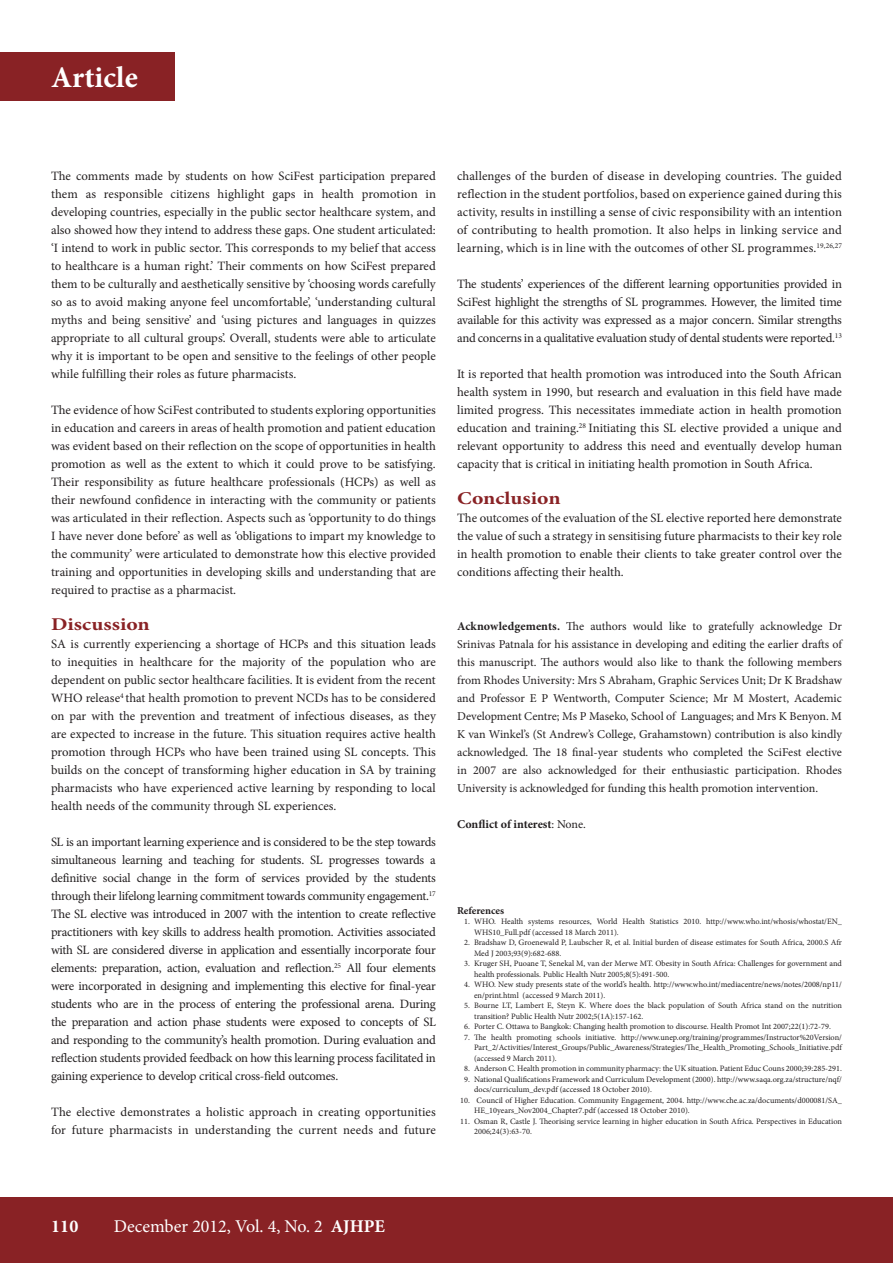
<style>
.page{position:relative;width:893px;height:1263px;background:#fff}
.page>*{position:absolute;margin:0;border:0;box-sizing:border-box;transform-origin:0 0}
.t1{font:700 30px "Minion Pro";letter-spacing:.005em;color:#fff}
.t2{font:18px "Minion Pro";color:#fff}
.B_HEAD{font:700 18px "Minion Pro";color:#892225;scale:1.2 1}
.t3{font:700 18px "Minion Pro";color:#fff}
.BODY_TEXT_1ST_PARAGR{font:12.75px/18px "Minion Pro";color:#231f20;text-align:justify}
.ACKNOWLEGEMENTS{font:12px/18px "Minion Pro";color:#231f20;text-align:justify}
.ACKNOWLEGEMENTS-2{font:700 12px "Minion Pro";letter-spacing:-.005em;color:#231f20}
.REFERENCE_HEADING{font:700 10.5px "Minion Pro";letter-spacing:-.005em;color:#231f20}
.t4{font:8.25px/10.5px "Minion Pro";color:#231f20}
.s1{font-weight:700}
.s2{font-weight:400}
</style>
<div class="page">
<div style="left:0;top:1197px;width:893px;height:66px;background:#892225"></div>
<div style="left:0;top:52px;width:174px;height:49px;background:#892225"></div>
<p class="t1" style="left:51px;top:57px;width:88px">Article</p>
<p class="BODY_TEXT_1ST_PARAGR" style="left:51px;top:167px;width:386px">The comments made by students on how SciFest participation prepared them as responsible citizens highlight gaps in health promotion in developing countries, especially in the public sector healthcare system, and also showed how they intend to address these gaps. One student articulated: ‘I intend to work in public sector. This corresponds to my belief that access to healthcare is a human right.’ Their comments on how SciFest prepared them to be culturally and aesthetically sensitive by ‘choosing words carefully so as to avoid making anyone feel uncomfortable’, ‘understanding cultural myths and being sensitive’ and ‘using pictures and languages in quizzes appropriate to all cultural groups’. Overall, students were able to articulate why it is important to be open and sensitive to the feelings of other people while fulfilling their roles as future pharmacists.</p>
<p class="BODY_TEXT_1ST_PARAGR" style="left:51px;top:401px;width:386px">The evidence of how SciFest contributed to students exploring opportunities in education and careers in areas of health promotion and patient education was evident based on their reflection on the scope of opportunities in health promotion as well as the extent to which it could prove to be satisfying.<br>Their responsibility as future healthcare professionals (HCPs) as well as their newfound confidence in interacting with the community or patients was articulated in their reflection. Aspects such as ‘opportunity to do things I have never done before’ as well as ‘obligations to impart my knowledge to the community’ were articulated to demonstrate how this elective provided training and opportunities in developing skills and understanding that are required to practise as a pharmacist.</p>
<h2 class="B_HEAD" style="left:51px;top:612px;width:84px">Discussion</h2>
<p class="BODY_TEXT_1ST_PARAGR" style="left:51px;top:635px;width:386px">SA is currently experiencing a shortage of HCPs and this situation leads to inequities in healthcare for the majority of the population who are dependent on public sector healthcare facilities. It is evident from the recent WHO release<sup>4</sup> that health promotion to prevent NCDs has to be considered on par with the prevention and treatment of infectious diseases, as they are expected to increase in the future. This situation requires active health promotion through HCPs who have been trained using SL concepts. This builds on the concept of transforming higher education in SA by training pharmacists who have experienced active learning by responding to local health needs of the community through SL experiences.</p>
<p class="BODY_TEXT_1ST_PARAGR" style="left:51px;top:833px;width:386px">SL is an important learning experience and is considered to be the step towards simultaneous learning and teaching for students. SL progresses towards a definitive social change in the form of services provided by the students through their lifelong learning commitment towards community engagement.<sup>17<br></sup>The SL elective was introduced in 2007 with the intention to create reflective practitioners with key skills to address health promotion. Activities associated with SL are considered diverse in application and essentially incorporate four elements: preparation, action, evaluation and reflection.<sup>25</sup> All four elements were incorporated in designing and implementing this elective for final-year students who are in the process of entering the professional arena. During the preparation and action phase students were exposed to concepts of SL and responding to the community’s health promotion. During evaluation and reflection students provided feedback on how this learning process facilitated in gaining experience to develop critical cross-field outcomes.</p>
<p class="BODY_TEXT_1ST_PARAGR" style="left:51px;top:1103px;width:386px">The elective demonstrates a holistic approach in creating opportunities for future pharmacists in understanding the current needs and future</p>
<p class="BODY_TEXT_1ST_PARAGR" style="left:457px;top:167px;width:386px">challenges of the burden of disease in developing countries. The guided reflection in the student portfolios, based on experience gained during this activity, results in instilling a sense of civic responsibility with an intention of contributing to health promotion. It also helps in linking service and learning, which is in line with the outcomes of other SL programmes.<sup>19,26,27</sup></p>
<p class="BODY_TEXT_1ST_PARAGR" style="left:457px;top:275px;width:386px">The students’ experiences of the different learning opportunities provided in SciFest highlight the strengths of SL programmes. However, the limited time available for this activity was expressed as a major concern. Similar strengths and concerns in a qualitative evaluation study of dental students were reported.<sup>13</sup></p>
<p class="BODY_TEXT_1ST_PARAGR" style="left:457px;top:365px;width:386px">It is reported that health promotion was introduced into the South African health system in 1990, but research and evaluation in this field have made limited progress. This necessitates immediate action in health promotion education and training.<sup>28</sup> Initiating this SL elective provided a unique and relevant opportunity to address this need and eventually develop human capacity that is critical in initiating health promotion in South Africa.</p>
<h2 class="B_HEAD" style="left:457px;top:486px;width:88px">Conclusion</h2>
<p class="BODY_TEXT_1ST_PARAGR" style="left:457px;top:509px;width:386px">The outcomes of the evaluation of the SL elective reported here demonstrate the value of such a strategy in sensitising future pharmacists to their key role in health promotion to enable their clients to take greater control over the conditions affecting their health.</p>
<p class="ACKNOWLEGEMENTS" style="left:457px;top:617px;width:386px"><span class="s1">Acknowledgements.</span> The authors would like to gratefully acknowledge Dr Srinivas Patnala for his assistance in developing and editing the earlier drafts of this manuscript. The authors would also like to thank the following members from Rhodes University: Mrs S Abraham, Graphic Services Unit; Dr K Bradshaw and Professor E P Wentworth, Computer Science; Mr M Mostert, Academic Development Centre; Ms P Maseko, School of Languages; and Mrs K Benyon. M K van Winkel’s (St Andrew’s College, Grahamstown) contribution is also kindly acknowledged. The 18 final-year students who completed the SciFest elective in 2007 are also acknowledged for their enthusiastic participation. Rhodes University is acknowledged for funding this health promotion intervention.</p>
<p class="ACKNOWLEGEMENTS-2" style="left:457px;top:816px;width:130px">Conflict of interest<span class="s2">: None.</span></p>
<h5 class="REFERENCE_HEADING" style="left:457px;top:903px;width:48px">References</h5>
<p class="t4" style="left:474px;top:916px;width:369px;text-indent:-10px">1. WHO. Health systems resources, World Health Statistics 2010. http://www.who.int/whosis/whostat/EN_<br>WHS10_Full.pdf (accessed 18 March 2011).</p>
<p class="t4" style="left:474px;top:937px;width:369px;text-indent:-10px">2. Bradshaw D, Groenewald P, Laubscher R, et al. Initial burden of disease estimates for South Africa, 2000.S Afr<br>Med J 2003;93(9):682-688.</p>
<p class="t4" style="left:474px;top:958px;width:369px;text-indent:-10px">3. Kruger SH, Puoane T, Senekal M, van der Merwe MT. Obesity in South Africa: Challenges for government and health professionals. Public Health Nutr 2005;8(5):491-500.</p>
<p class="t4" style="left:474px;top:979px;width:369px;text-indent:-10px">4. WHO. New study presents state of the world’s health. http://www.who.int/mediacentre/news/notes/2008/np11/ en/print.html (accessed 9 March 2011).</p>
<p class="t4" style="left:474px;top:1000px;width:369px;text-indent:-10px">5. Bourne LT, Lambert E, Steyn K. Where does the black population of South Africa stand on the nutrition transition? Public Health Nutr 2002;5(1A):157-162.</p>
<p class="t4" style="left:464px;top:1021px;width:368px">6. Porter C. Ottawa to Bangkok: Changing health promotion to discourse. Health Promot Int 2007;22(1):72-79.</p>
<p class="t4" style="left:474px;top:1032px;width:369px;text-align:justify;text-indent:-10px">7. The health promoting schools initiative. http://www.unep.org/training/programmes/Instructor%20Version/ Part_2/Activities/Interest_Groups/Public_Awareness/Strategies/The_Health_Promoting_Schools_Initiative.pdf (accessed 9 March 2011).</p>
<p class="t4" style="left:464px;top:1063px;width:379px">8. Anderson C. Health promotion in community pharmacy: the UK situation. Patient Educ Couns 2000;39:285-291.</p>
<p class="t4" style="left:474px;top:1074px;width:369px;text-indent:-10px">9. National Qualifications Framework and Curriculum Development (2000). http://www.saqa.org.za/structure/nqf/ docs/curriculum_dev.pdf (accessed 18 October 2010).</p>
<p class="t4" style="left:474px;top:1095px;width:369px;text-indent:-14px">10. Council of Higher Education. Community Engagement, 2004. http://www.che.ac.za/documents/d000081/SA_<br>HE_10years_Nov2004_Chapter7.pdf (accessed 18 October 2010).</p>
<p class="t4" style="left:474px;top:1116px;width:369px;text-indent:-14px">11. Osman R, Castle J. Theorising service learning in higher education in South Africa. Perspectives in Education<br>2006;24(3):63-70.</p>
<p class="t3" style="left:51px;top:1213px;width:29px">110</p>
<p class="t2" style="left:114px;top:1214px;width:273px">December 2012, Vol. 4, No. 2 <span class="s1">AJHPE</span></p>
</div>
